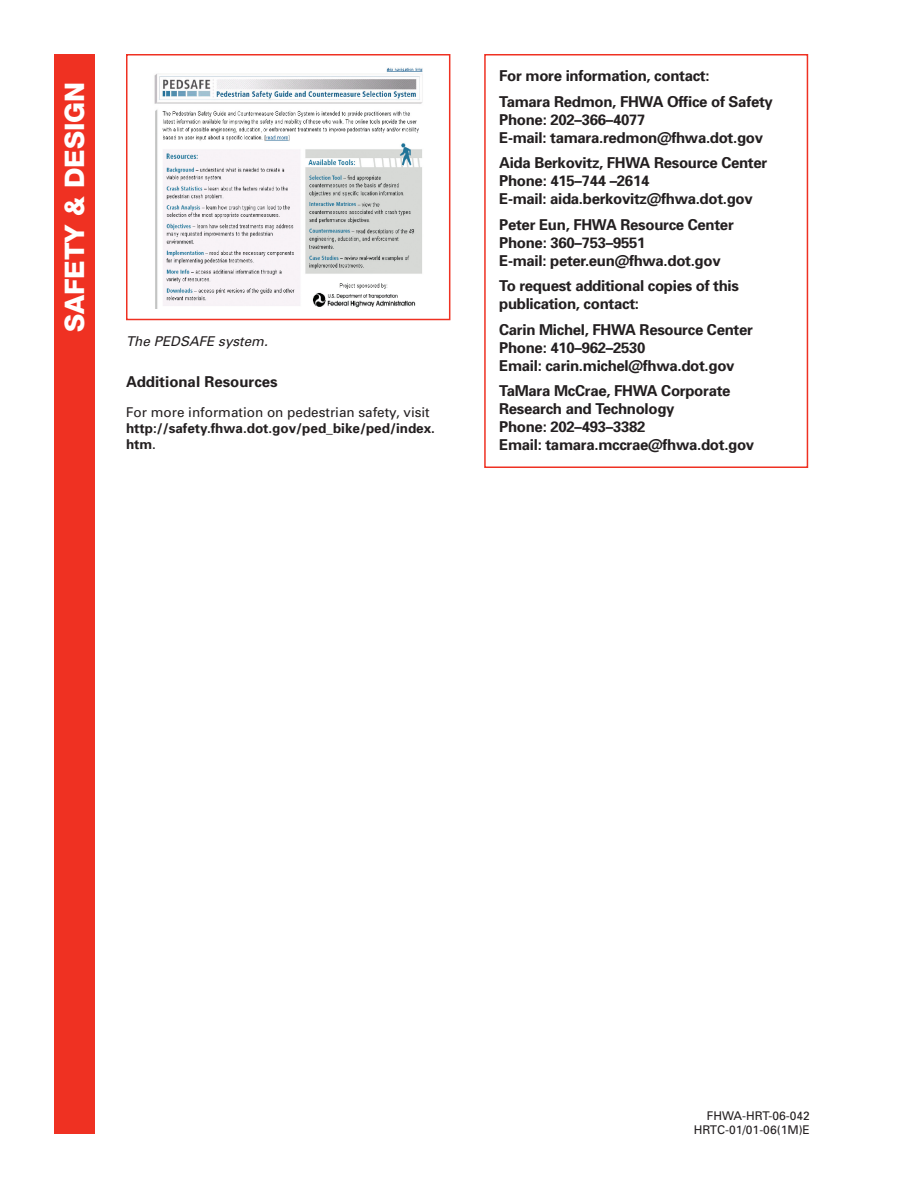
<style>
.page{position:relative;width:918px;height:1188px;background:#fff}
.page>*{position:absolute;margin:0;border:0;box-sizing:border-box;transform-origin:0 0}
.t1{font:800 27px "Helvetica Neue";color:#fff}
.t2{font:700 15px/18px "Univers";letter-spacing:-.02em;color:#231f20}
.t3{font:700 15px "Univers";color:#231f20}
.t4{font:700 13.5px/16.2px "Univers";color:#231f20}
.t5{font:13.5px "Univers";color:#231f20}
.t6{font:italic 13.5px "Univers";color:#231f20}
.t7{font:12px/14.4px "Univers";color:#231f20;text-align:right}
.s1{font-weight:400}
</style>
<div class="page">
<div style="left:484px;top:54px;width:324px;height:414px;border:2px solid #ef3122"></div>
<div style="left:54px;top:54px;width:41px;height:1080px;background:#ef3122"></div>
<img style="left:154px;top:67px;width:269px;height:242px">
<div style="left:126px;top:54px;width:324px;height:266px;border:2px solid #ef3122"></div>
<h1 class="t1" style="left:59px;top:332px;width:252px;rotate:-90deg">SAFETY &amp; DESIGN</h1>
<p class="t6" style="left:126px;top:333px;width:143px">The PEDSAFE system.</p>
<p class="t3" style="left:126px;top:372px;width:153px">Additional Resources</p>
<p class="t5" style="left:126px;top:403px;width:305px">For more information on pedestrian safety, visit</p>
<p class="t4" style="left:126px;top:419px;width:311px">http://safety.fhwa.dot.gov/ped_bike/ped/index. htm<span class="s1">.</span></p>
<p class="t2" style="left:499px;top:63px;width:275px;line-height:25.5px">For more information, contact:<br>Tamara Redmon, FHWA Office of Safety</p>
<p class="t2" style="left:499px;top:110px;width:265px">Phone: 202–366–4077<br>E-mail: tamara.redmon@fhwa.dot.gov</p>
<p class="t2" style="left:499px;top:153px;width:270px">Aida Berkovitz, FHWA Resource Center<br>Phone: 415–744 –2614<br>E-mail: aida.berkovitz@fhwa.dot.gov</p>
<p class="t2" style="left:499px;top:215px;width:236px">Peter Eun, FHWA Resource Center<br>Phone: 360–753–9551<br>E-mail: peter.eun@fhwa.dot.gov</p>
<p class="t2" style="left:499px;top:276px;width:241px">To request additional copies of this publication, contact:</p>
<p class="t2" style="left:499px;top:320px;width:255px">Carin Michel, FHWA Resource Center<br>Phone: 410–962–2530<br>Email: carin.michel@fhwa.dot.gov</p>
<p class="t2" style="left:499px;top:381px;width:257px">TaMara McCrae, FHWA Corporate<br>Research and Technology<br>Phone: 202–493–3382<br>Email: tamara.mccrae@fhwa.dot.gov</p>
<p class="t7" style="left:694px;top:1108px;width:118px">FHWA-HRT-06-042<br>HRTC-01/01-06(1M)E</p>
</div>
